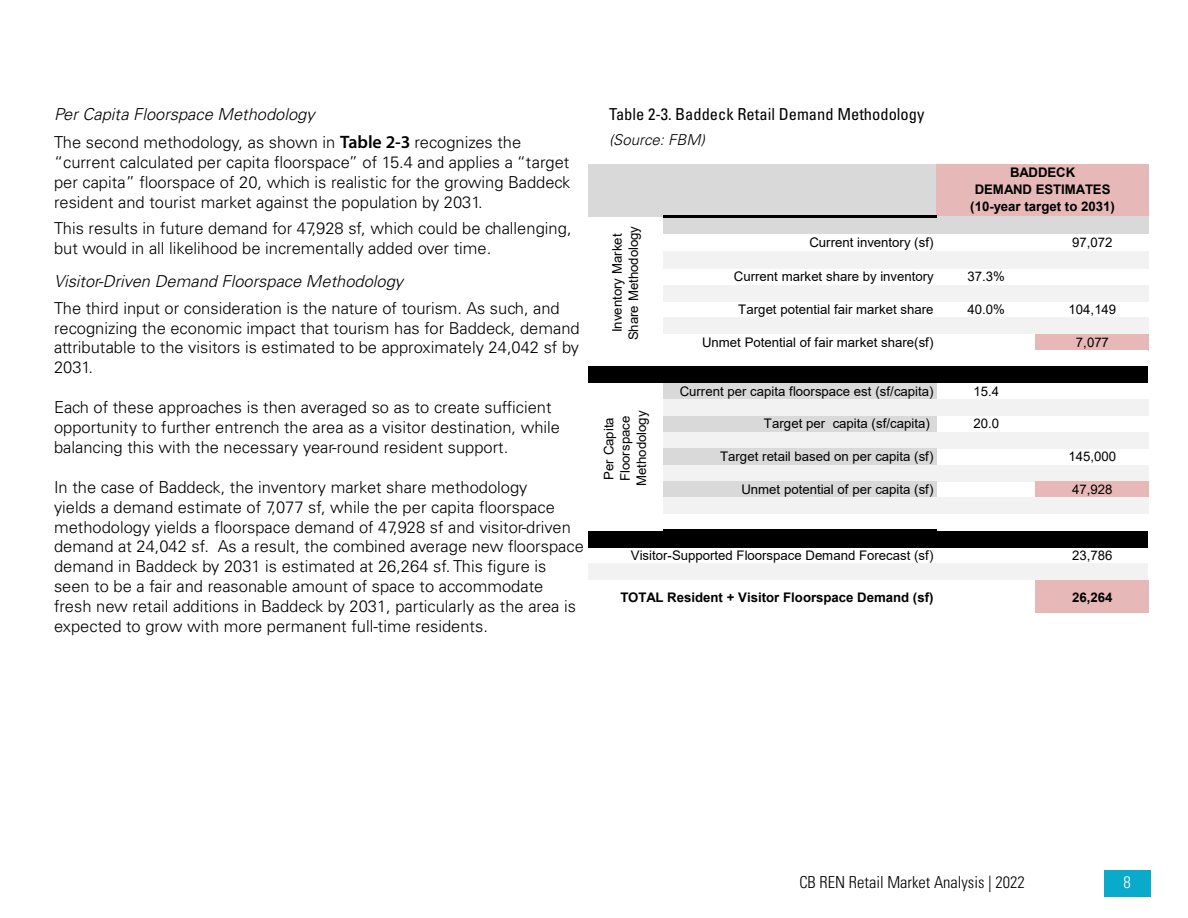
<style>
.page{position:relative;width:1188px;height:918px;background:#fff}
.page>*{position:absolute;margin:0;border:0;box-sizing:border-box;transform-origin:0 0}
.t1{font:300 16.5px/19.8px "Univers LT Std";color:#000}
.t2{font:italic 300 16.5px "Univers LT Std";color:#000}
.t3{font:condensed 16.5px "Univers LT Std";color:#000}
.t4{font:300 condensed 16.5px "Univers LT Std";color:#000}
.t5{font:300 condensed 16.5px "Univers LT Std";color:#fff}
.t6{font:italic 300 15px "Univers LT Std";color:#000}
.t7{font:13.2px/16.4px "Arial";color:#000;text-align:center}
.t8{font:700 13.2px/17px "Arial";color:#000;text-align:center}
.s1{font-style:italic}
.s2{font-family:"Myriad Variable Concept";font-weight:400;font-size:18px}
</style>
<div class="page">
<div style="left:1104px;top:871px;width:47px;height:26px;background:#0aaaca"></div>
<div style="left:589px;top:164px;width:347px;height:52px;background:#d9d9d9"></div>
<div style="left:936px;top:164px;width:212px;height:52px;background:#e6b8b7"></div>
<div style="left:663px;top:216px;width:273px;height:18px;background:#d9d9d9"></div>
<div style="left:936px;top:216px;width:212px;height:18px;background:#d9d9d9"></div>
<div style="left:663px;top:251px;width:485px;height:18px;background:#f2f2f2"></div>
<div style="left:663px;top:285px;width:485px;height:16px;background:#f2f2f2"></div>
<div style="left:663px;top:318px;width:485px;height:16px;background:#f2f2f2"></div>
<div style="left:1035px;top:334px;width:113px;height:16px;background:#e6b8b7"></div>
<div style="left:589px;top:367px;width:559px;height:16px;background:#000"></div>
<div style="left:663px;top:383px;width:273px;height:17px;background:#d9d9d9"></div>
<div style="left:663px;top:399px;width:485px;height:17px;background:#f2f2f2"></div>
<div style="left:663px;top:416px;width:273px;height:16px;background:#d9d9d9"></div>
<div style="left:663px;top:432px;width:485px;height:17px;background:#f2f2f2"></div>
<div style="left:663px;top:449px;width:273px;height:16px;background:#d9d9d9"></div>
<div style="left:663px;top:465px;width:485px;height:16px;background:#f2f2f2"></div>
<div style="left:663px;top:481px;width:273px;height:17px;background:#d9d9d9"></div>
<div style="left:1035px;top:481px;width:113px;height:17px;background:#e6b8b7"></div>
<div style="left:663px;top:498px;width:485px;height:16px;background:#f2f2f2"></div>
<div style="left:589px;top:531px;width:559px;height:16px;background:#000"></div>
<div style="left:589px;top:564px;width:559px;height:16px;background:#f2f2f2"></div>
<div style="left:1035px;top:580px;width:113px;height:33px;background:#e6b8b7"></div>
<hr style="left:663px;top:215px;width:273px;height:2px;background:#000">
<hr style="left:663px;top:530px;width:273px;height:2px;background:#000">
<p class="t1" style="left:54px;top:100px;width:469px;line-height:28.3px"><span class="s1">Per Capita Floorspace Methodology<br></span>The second methodology, as shown in <span class="s2">Table 2-3</span> recognizes the</p>
<p class="t1" style="left:54px;top:152px;width:518px;text-align:justify">“current calculated per capita floorspace” of 15.4 and applies a “target per capita” floorspace of 20, which is realistic for the growing Baddeck resident and tourist market against the population by 2031.</p>
<p class="t1" style="left:54px;top:219px;width:519px">This results in future demand for 47,928 sf, which could be challenging, but would in all likelihood be incrementally added over time.</p>
<p class="t2" style="left:54px;top:272px;width:351px">Visitor-Driven Demand Floorspace Methodology</p>
<p class="t1" style="left:54px;top:298px;width:527px">The third input or consideration is the nature of tourism. As such, and recognizing the economic impact that tourism has for Baddeck, demand attributable to the visitors is estimated to be approximately 24,042 sf by 2031.</p>
<p class="t1" style="left:54px;top:398px;width:508px">Each of these approaches is then averaged so as to create sufficient opportunity to further entrench the area as a visitor destination, while balancing this with the necessary year-round resident support.</p>
<p class="t1" style="left:54px;top:477px;width:531px">In the case of Baddeck, the inventory market share methodology<br>yields a demand estimate of 7,077 sf, while the per capita floorspace methodology yields a floorspace demand of 47,928 sf and visitor-driven demand at 24,042 sf. As a result, the combined average new floorspace demand in Baddeck by 2031 is estimated at 26,264 sf. This figure is seen to be a fair and reasonable amount of space to accommodate fresh new retail additions in Baddeck by 2031, particularly as the area is expected to grow with more permanent full-time residents.</p>
<p class="t3" style="left:609px;top:104px;width:317px">Table 2-3. Baddeck Retail Demand Methodology</p>
<p class="t6" style="left:609px;top:130px;width:97px">(Source: FBM)</p>
<p class="t8" style="left:970px;top:164px;width:146px">BADDECK<br>DEMAND ESTIMATES (10-year target to 2031)</p>
<p class="t7" style="left:609px;top:340px;width:116px;rotate:-90deg">Inventory Market<br>Share Methodology</p>
<p class="t7" style="left:601px;top:486px;width:77px;rotate:-90deg">Per Capita<br>Floorspace<br>Methodology</p>
<p class="t7" style="left:809px;top:234px;width:126px">Current inventory (sf)</p>
<p class="t7" style="left:1072px;top:234px;width:42px">97,072</p>
<p class="t7" style="left:734px;top:268px;width:201px">Current market share by inventory</p>
<p class="t7" style="left:968px;top:268px;width:39px">37.3%</p>
<p class="t7" style="left:738px;top:301px;width:197px">Target potential fair market share</p>
<p class="t7" style="left:968px;top:301px;width:39px">40.0%</p>
<p class="t7" style="left:1069px;top:301px;width:49px">104,149</p>
<p class="t7" style="left:702px;top:334px;width:233px">Unmet Potential of fair market share(sf)</p>
<p class="t7" style="left:1076px;top:334px;width:35px">7,077</p>
<p class="t7" style="left:680px;top:383px;width:255px">Current per capita floorspace est (sf/capita)</p>
<p class="t7" style="left:973px;top:383px;width:27px">15.4</p>
<p class="t7" style="left:764px;top:415px;width:167px">Target per capita (sf/capita)</p>
<p class="t7" style="left:973px;top:415px;width:27px">20.0</p>
<p class="t7" style="left:720px;top:448px;width:215px">Target retail based on per capita (sf)</p>
<p class="t7" style="left:1069px;top:448px;width:49px">145,000</p>
<p class="t7" style="left:741px;top:481px;width:194px">Unmet potential of per capita (sf)</p>
<p class="t7" style="left:1072px;top:481px;width:42px">47,928</p>
<p class="t7" style="left:631px;top:547px;width:304px">Visitor-Supported Floorspace Demand Forecast (sf)</p>
<p class="t7" style="left:1072px;top:547px;width:42px">23,786</p>
<p class="t8" style="left:620px;top:589px;width:315px">TOTAL Resident + Visitor Floorspace Demand (sf)</p>
<p class="t8" style="left:1072px;top:589px;width:42px">26,264</p>
<p class="t4" style="left:799px;top:872px;width:227px">CB REN Retail Market Analysis | 2022</p>
<p class="t5" style="left:1123px;top:872px;width:9px">8</p>
</div>
